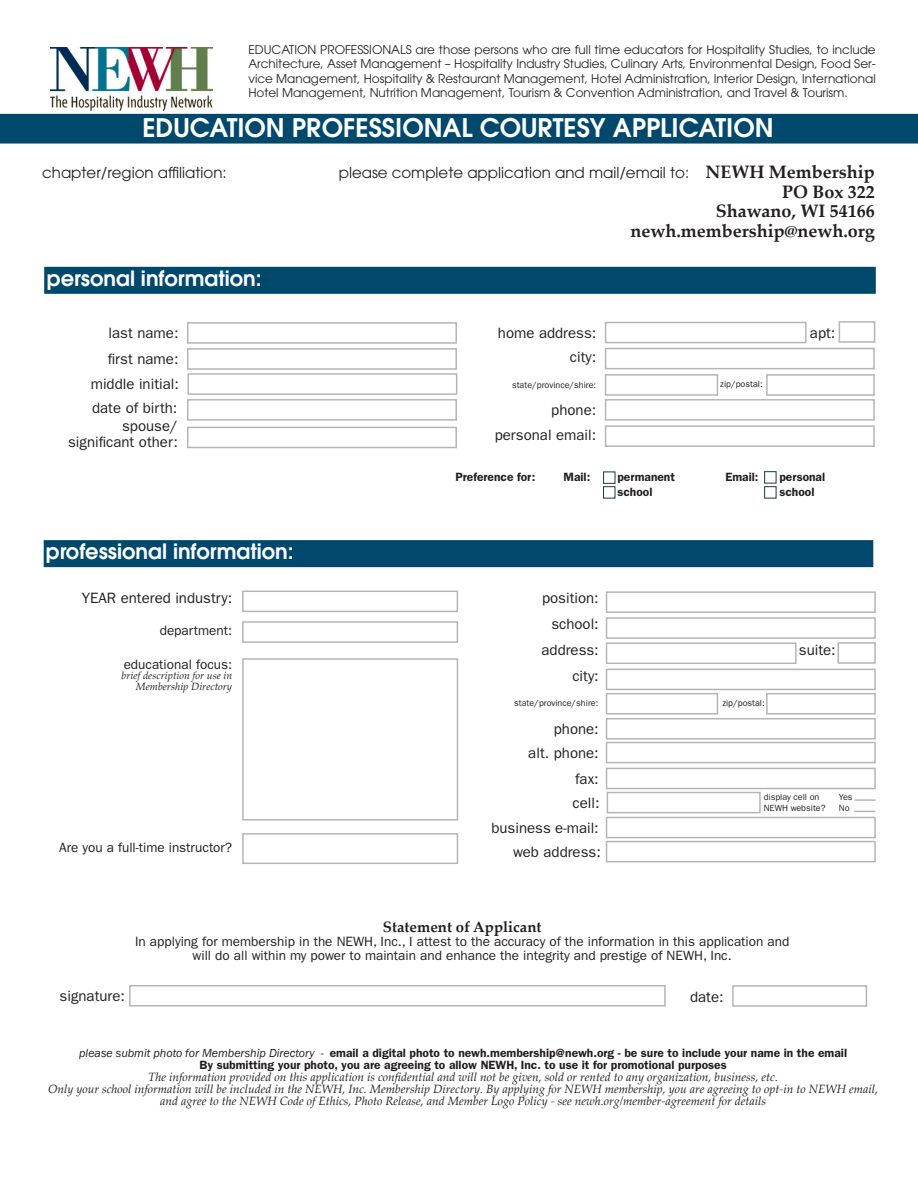
<style>
.page{position:relative;width:918px;height:1188px;background:#fff}
.page>*{position:absolute;margin:0;border:0;box-sizing:border-box;transform-origin:0 0}
.t1{font:600 25.5px "ITC Avant Garde Std";color:#fff}
.t2{font:600 21px "ITC Avant Garde Std";color:#fff}
.t3{font:700 18px "Palatino Linotype";color:#231f20}
.BODT{font:15px/15.8px "ITC Franklin Gothic Std";color:#231f20;text-align:right}
.t4{font:15px "ITC Avant Garde Std";color:#231f20}
.t5{font:700 15px "Palatino Linotype";color:#231f20}
.BODT-2{font:13.5px/14.2px "ITC Franklin Gothic Std";color:#231f20;text-align:center}
.t6{font:12px/14.4px "ITC Avant Garde Std";color:#231f20;text-align:justify}
.t7{font:italic 12px/12px "Palatino Linotype";color:#231f20;text-align:center}
.BODT-3{font:600 12px/12px "ITC Franklin Gothic Std";color:#231f20;text-align:center}
.t8{font:italic 10.5px/10.5px "Palatino Linotype";color:#231f20;text-align:right}
.BODT-4{font:9px/10.8px "ITC Franklin Gothic Std";color:#231f20}
.s1{font-family:"Franklin Gothic";font-weight:400;font-style:italic}
</style>
<div class="page">
<div style="left:1px;top:115px;width:917px;height:28px;background:#00496d"></div>
<div style="left:0;top:114px;width:918px;height:30px;border:2px solid #00496d"></div>
<div style="left:44px;top:540px;width:829px;height:27px;background:#00496d;border:2px solid #00496d"></div>
<div style="left:605px;top:322px;width:202px;height:21px;background:#fff;border:2px solid #b4b5b8"></div>
<div style="left:605px;top:348px;width:270px;height:21px;background:#fff;border:2px solid #b4b5b8"></div>
<div style="left:605px;top:374px;width:113px;height:22px;background:#fff;border:2px solid #b4b5b8"></div>
<div style="left:766px;top:374px;width:109px;height:22px;background:#fff;border:2px solid #b4b5b8"></div>
<div style="left:605px;top:399px;width:270px;height:22px;background:#fff;border:2px solid #b4b5b8"></div>
<div style="left:605px;top:425px;width:270px;height:22px;background:#fff;border:2px solid #b4b5b8"></div>
<div style="left:187px;top:322px;width:270px;height:22px;background:#fff;border:2px solid #b4b5b8"></div>
<div style="left:187px;top:348px;width:270px;height:22px;background:#fff;border:2px solid #b4b5b8"></div>
<div style="left:187px;top:373px;width:270px;height:22px;background:#fff;border:2px solid #b4b5b8"></div>
<div style="left:242px;top:591px;width:216px;height:21px;background:#fff;border:2px solid #b4b5b8"></div>
<div style="left:242px;top:621px;width:216px;height:22px;background:#fff;border:2px solid #b4b5b8"></div>
<div style="left:606px;top:591px;width:270px;height:22px;background:#fff;border:2px solid #b4b5b8"></div>
<div style="left:606px;top:617px;width:270px;height:22px;background:#fff;border:2px solid #b4b5b8"></div>
<div style="left:606px;top:642px;width:191px;height:22px;background:#fff;border:2px solid #b4b5b8"></div>
<div style="left:606px;top:669px;width:270px;height:21px;background:#fff;border:2px solid #b4b5b8"></div>
<div style="left:606px;top:693px;width:112px;height:22px;background:#fff;border:2px solid #b4b5b8"></div>
<div style="left:766px;top:693px;width:110px;height:22px;background:#fff;border:2px solid #b4b5b8"></div>
<div style="left:606px;top:718px;width:270px;height:22px;background:#fff;border:2px solid #b4b5b8"></div>
<div style="left:606px;top:742px;width:270px;height:21px;background:#fff;border:2px solid #b4b5b8"></div>
<div style="left:242px;top:833px;width:216px;height:31px;background:#fff;border:2px solid #b4b5b8"></div>
<div style="left:242px;top:658px;width:216px;height:163px;background:#fff;border:2px solid #b4b5b8"></div>
<div style="left:606px;top:768px;width:270px;height:21px;background:#fff;border:2px solid #b4b5b8"></div>
<div style="left:606px;top:817px;width:270px;height:21px;background:#fff;border:2px solid #b4b5b8"></div>
<div style="left:606px;top:841px;width:270px;height:21px;background:#fff;border:2px solid #b4b5b8"></div>
<div style="left:732px;top:985px;width:135px;height:22px;background:#fff;border:2px solid #b4b5b8"></div>
<div style="left:129px;top:985px;width:537px;height:22px;background:#fff;border:2px solid #b4b5b8"></div>
<div style="left:839px;top:321px;width:36px;height:22px;background:#fff;border:2px solid #b4b5b8"></div>
<div style="left:838px;top:642px;width:38px;height:22px;background:#fff;border:2px solid #b4b5b8"></div>
<div style="left:187px;top:399px;width:270px;height:22px;background:#fff;border:2px solid #b4b5b8"></div>
<div style="left:187px;top:427px;width:270px;height:21px;background:#fff;border:2px solid #b4b5b8"></div>
<div style="left:44px;top:267px;width:832px;height:27px;background:#00496d;border:2px solid #00496d"></div>
<img style="left:51px;top:47px;width:161px;height:64px">
<div style="left:607px;top:792px;width:154px;height:21px;background:#fff;border:2px solid #b4b5b8"></div>
<hr style="left:854px;top:799px;width:22px;height:2px;background:#b3b6b8">
<svg style="left:854px;top:811px;width:21px;height:1px"></svg>
<div style="left:603px;top:471px;width:12px;height:13px;background:#fff;border:1px solid #1a393b"></div>
<div style="left:603px;top:486px;width:12px;height:13px;background:#fff;border:1px solid #1b383a"></div>
<div style="left:764px;top:471px;width:13px;height:13px;background:#fff;border:1px solid #1b383a"></div>
<div style="left:764px;top:486px;width:13px;height:13px;background:#fff;border:1px solid #1b383a"></div>
<p class="t6" style="left:248px;top:42px;width:629px">EDUCATION PROFESSIONALS are those persons who are full time educators for Hospitality Studies, to include Architecture, Asset Management – Hospitality Industry Studies, Culinary Arts, Environmental Design, Food Ser&shy;vice Management, Hospitality &amp; Restaurant Management, Hotel Administration, Interior Design, International Hotel Management, Nutrition Management, Tourism &amp; Convention Administration, and Travel &amp; Tourism.</p>
<p class="t1" style="left:142px;top:111px;width:633px">EDUCATION PROFESSIONAL COURTESY APPLICATION</p>
<p class="t4" style="left:42px;top:164px;width:186px">chapter/region affiliation:</p>
<p class="t3" style="left:706px;top:159px;width:171px">NEWH Membership</p>
<p class="t3" style="left:782px;top:179px;width:94px">PO Box 322</p>
<p class="t3" style="left:716px;top:198px;width:161px">Shawano, WI 54166</p>
<p class="t3" style="left:630px;top:218px;width:246px">newh.membership@newh.org</p>
<p class="t4" style="left:339px;top:163px;width:352px">please complete application and mail/email to:</p>
<p class="t2" style="left:47px;top:264px;width:216px">personal information:</p>
<p class="BODT" style="left:109px;top:326px;width:71px">last name:</p>
<p class="BODT" style="left:108px;top:351px;width:72px">first name:</p>
<p class="BODT" style="left:91px;top:376px;width:90px">middle initial:</p>
<p class="BODT" style="left:92px;top:400px;width:87px">date of birth:</p>
<p class="BODT" style="left:68px;top:418px;width:111px">spouse/ significant other:</p>
<p class="t2" style="left:46px;top:537px;width:249px">professional information:</p>
<p class="BODT" style="left:82px;top:590px;width:152px">YEAR entered industry:</p>
<p class="BODT-2" style="left:160px;top:624px;width:74px">department:</p>
<p class="BODT-2" style="left:124px;top:657px;width:110px">educational focus:</p>
<p class="t8" style="left:122px;top:670px;width:112px">brief description for use in<br>Membership Directory</p>
<p class="BODT-2" style="left:59px;top:841px;width:175px">Are you a full-time instructor?</p>
<p class="BODT" style="left:498px;top:325px;width:100px">home address:</p>
<p class="BODT" style="left:570px;top:349px;width:28px">city:</p>
<p class="BODT-4" style="left:512px;top:380px;width:86px">state/province/shire:</p>
<p class="BODT-4" style="left:720px;top:379px;width:44px">zip/postal:</p>
<p class="BODT" style="left:551px;top:403px;width:46px">phone:</p>
<p class="BODT" style="left:495px;top:427px;width:103px">personal email:</p>
<p class="BODT" style="left:810px;top:325px;width:27px">apt:</p>
<p class="BODT-3" style="left:455px;top:471px;width:81px">Preference for:</p>
<p class="BODT-3" style="left:563px;top:471px;width:28px">Mail:</p>
<p class="BODT-3" style="left:617px;top:471px;width:59px">permanent</p>
<p class="BODT-3" style="left:725px;top:471px;width:35px">Email:</p>
<p class="BODT-3" style="left:779px;top:471px;width:47px">personal</p>
<p class="BODT-3" style="left:617px;top:486px;width:37px">school</p>
<p class="BODT-3" style="left:779px;top:486px;width:37px">school</p>
<p class="BODT" style="left:542px;top:591px;width:58px">position:</p>
<p class="BODT" style="left:551px;top:616px;width:49px">school:</p>
<p class="BODT" style="left:542px;top:642px;width:59px">address:</p>
<p class="BODT" style="left:572px;top:668px;width:28px">city:</p>
<p class="BODT-4" style="left:514px;top:698px;width:86px">state/province/shire:</p>
<p class="BODT-4" style="left:722px;top:697px;width:44px">zip/postal:</p>
<p class="BODT" style="left:554px;top:721px;width:46px">phone:</p>
<p class="BODT" style="left:528px;top:745px;width:72px">alt. phone:</p>
<p class="BODT" style="left:799px;top:642px;width:38px">suite:</p>
<p class="BODT" style="left:575px;top:771px;width:25px">fax:</p>
<p class="BODT" style="left:491px;top:820px;width:109px">business e-mail:</p>
<p class="BODT" style="left:513px;top:844px;width:89px">web address:</p>
<p class="BODT" style="left:573px;top:795px;width:28px">cell:</p>
<p class="BODT-4" style="left:764px;top:792px;width:63px">display cell on<br>NEWH website?</p>
<p class="BODT-4" style="left:839px;top:792px;width:15px">Yes</p>
<p class="BODT-4" style="left:839px;top:803px;width:12px">No</p>
<p class="t5" style="left:383px;top:916px;width:160px">Statement of Applicant</p>
<p class="BODT-2" style="left:135px;top:934px;width:656px">In applying for membership in the NEWH, Inc., I attest to the accuracy of the information in this application and will do all within my power to maintain and enhance the integrity and prestige of NEWH, Inc.</p>
<p class="BODT" style="left:60px;top:988px;width:67px">signature:</p>
<p class="BODT" style="left:690px;top:989px;width:35px">date:</p>
<p class="BODT-3" style="left:79px;top:1047px;width:769px"><span class="s1">please submit photo for Membership Directory -</span> email a digital photo to newh.membership@newh.org - be sure to include your name in the email<br>By submitting your photo, you are agreeing to allow NEWH, Inc. to use it for promotional purposes</p>
<p class="t7" style="left:48px;top:1070px;width:832px">The information provided on this application is confidential and will not be given, sold or rented to any organization, business, etc.<br>Only your school information will be included in the NEWH, Inc. Membership Directory. By applying for NEWH membership, you are agreeing to opt-in to NEWH email, and agree to the NEWH Code of Ethics, Photo Release, and Member Logo Policy - see newh.org/member-agreement for details</p>
</div>
